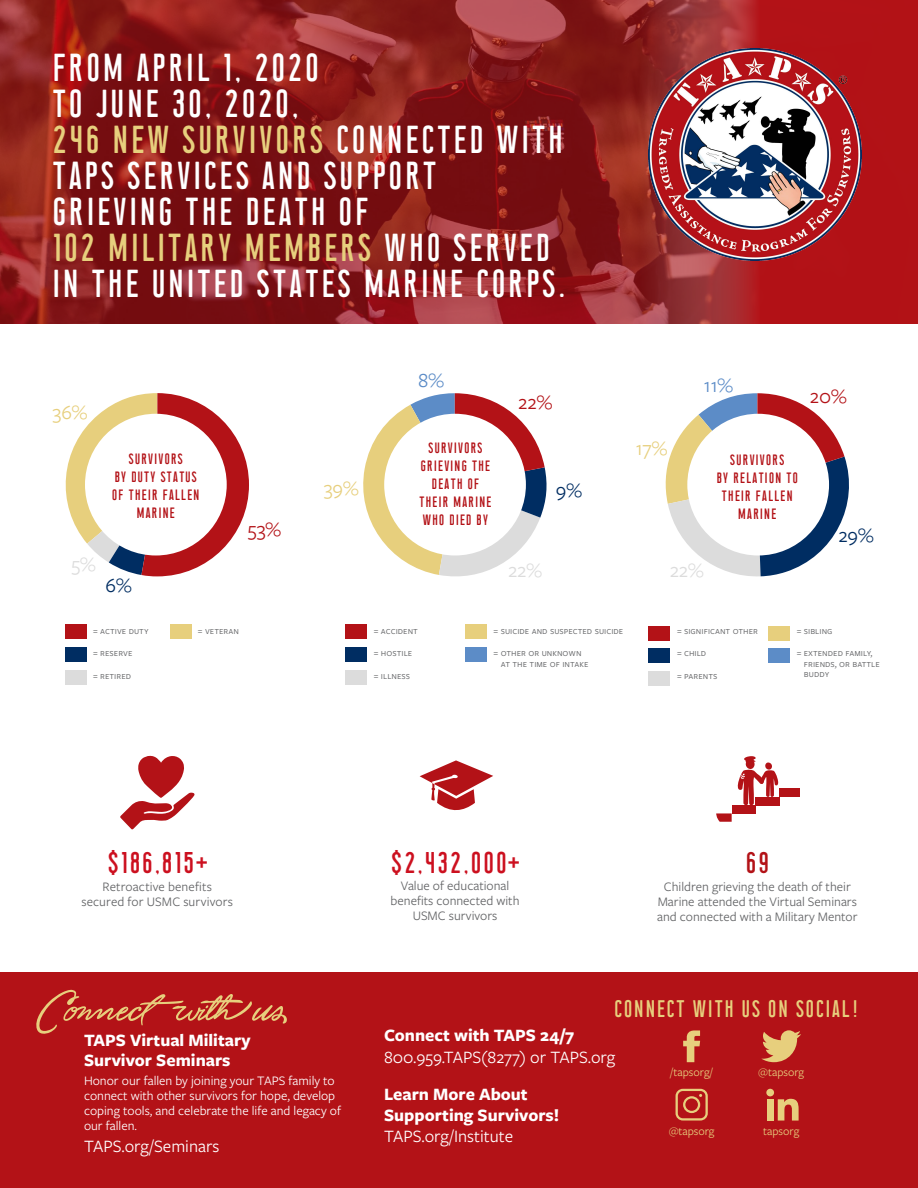
<style>
.page{position:relative;width:918px;height:1188px;background:#fff}
.page>*{position:absolute;margin:0;border:0;box-sizing:border-box;transform-origin:0 0}
.t1{font:60px "Unthrift First";color:#e7cf7d}
.t2{font:39px/36px "Union";color:#fff}
.t3{font:30px "Union";color:#cc101f}
.t4{font:30px "Union";color:#b31217}
.t5{font:24px "Union";color:#e7cf7d}
.t6{font:21px "Freight Sans Pro";color:#b31217}
.t7{font:21px "Freight Sans Pro";color:#e7cf7d}
.t8{font:21px "Freight Sans Pro";color:#dcdcdc}
.t9{font:21px "Freight Sans Pro";color:#002d62}
.t10{font:21px "Freight Sans Pro";color:#5c8cc7}
.t11{font:700 18px/19.5px "Freight Sans Pro";color:#fff}
.t12{font:18px "Freight Sans Pro";color:#fff}
.t13{font:15px/18px "Union";color:#b31217;text-align:center}
.t14{font:13.5px/15px "Freight Sans Pro";color:#636466;text-align:center}
.t15{font:13.5px/15px "Freight Sans Pro";color:#fff}
.t16{font:12px "Freight Sans Pro";color:#e7cf7d}
.t17{font:10.5px/23px "Freight Sans Pro";color:#636466}
.s1{color:#e7cf7d}
.s2{font-family:"Bebas Neue"}
</style>
<div class="page">
<svg style="left:665px;top:393px;width:184px;height:184px"></svg>
<svg style="left:363px;top:393px;width:184px;height:184px"></svg>
<svg style="left:65px;top:393px;width:184px;height:183px"></svg>
<svg style="left:0;top:0;width:918px;height:324px;background:#8e1c1d"></svg>
<div style="left:85px;top:414px;width:142px;height:141px;background:#fff;border-radius:50%"></div>
<div style="left:66px;top:624px;width:21px;height:15px;background:#b31217"></div>
<div style="left:170px;top:624px;width:22px;height:15px;background:#e7cf7d"></div>
<div style="left:66px;top:647px;width:21px;height:15px;background:#002d62"></div>
<div style="left:66px;top:670px;width:21px;height:14px;background:#dcdcdc"></div>
<div style="left:687px;top:414px;width:142px;height:141px;background:#fff;border-radius:50%"></div>
<div style="left:649px;top:626px;width:21px;height:15px;background:#b31217"></div>
<div style="left:768px;top:626px;width:22px;height:15px;background:#e7cf7d"></div>
<div style="left:649px;top:648px;width:21px;height:15px;background:#002d62"></div>
<div style="left:768px;top:648px;width:22px;height:15px;background:#5c8cc7"></div>
<div style="left:649px;top:671px;width:21px;height:15px;background:#dcdcdc"></div>
<div style="left:384px;top:414px;width:142px;height:141px;background:#fff;border-radius:50%"></div>
<div style="left:345px;top:624px;width:22px;height:15px;background:#b31217"></div>
<div style="left:465px;top:624px;width:21px;height:15px;background:#e7cf7d"></div>
<div style="left:345px;top:647px;width:22px;height:15px;background:#002d62"></div>
<div style="left:465px;top:647px;width:21px;height:15px;background:#5c8cc7"></div>
<div style="left:345px;top:670px;width:22px;height:14px;background:#dcdcdc"></div>
<div style="left:0;top:972px;width:918px;height:216px;background:#b31217"></div>
<svg style="left:761px;top:1030px;width:40px;height:32px"></svg>
<svg style="left:683px;top:1030px;width:17px;height:32px"></svg>
<svg style="left:676px;top:1089px;width:32px;height:32px"></svg>
<div style="left:767px;top:1099px;width:7px;height:22px;background:#e7cf7d"></div>
<div style="left:766px;top:1089px;width:8px;height:7px;background:#e7cf7d;border-radius:50%"></div>
<svg style="left:778px;top:1099px;width:21px;height:22px"></svg>
<div style="left:732px;top:805px;width:24px;height:8px;background:#b31217"></div>
<svg style="left:716px;top:813px;width:16px;height:9px"></svg>
<div style="left:780px;top:788px;width:20px;height:9px;background:#b31217"></div>
<svg style="left:737px;top:756px;width:43px;height:49px"></svg>
<svg style="left:420px;top:760px;width:73px;height:51px"></svg>
<svg style="left:120px;top:755px;width:75px;height:75px"></svg>
<img style="left:648px;top:48px;width:213px;height:213px">
<h2 class="t2" style="left:51px;top:51px;width:517px">FROM APRIL 1, 2O2O<br>TO JUNE 3O, 2O2O,<br><span class="s1">246 NEW SURVIVORS</span> CONNECTED WITH<br>TAPS SERVICES AND SUPPORT<br>GRIEVING THE DEATH OF<br><span class="s1">1O2 MILITARY MEMBERS</span> WHO SERVED<br>IN THE UNITED STATES MARINE CORPS.</h2>
<h3 class="t7" style="left:53px;top:398px;width:36px">36%</h3>
<h3 class="t13" style="left:112px;top:451px;width:90px">SURVIVORS<br>BY DUTY STATUS<br>OF THEIR FALLEN<br>MARINE</h3>
<h3 class="t8" style="left:72px;top:551px;width:26px">5%</h3>
<h3 class="t9" style="left:106px;top:571px;width:28px">6%</h3>
<h3 class="t6" style="left:248px;top:515px;width:35px">53%</h3>
<h3 class="t10" style="left:418px;top:366px;width:27px">8%</h3>
<h3 class="t6" style="left:518px;top:388px;width:36px">22%</h3>
<h3 class="t13" style="left:419px;top:440px;width:75px">SURVIVORS<br>GRIEVING THE<br>DEATH OF<br>THEIR MARINE<br>WHO DIED BY</h3>
<h3 class="t7" style="left:324px;top:474px;width:36px">39%</h3>
<h3 class="t9" style="left:556px;top:476px;width:28px">9%</h3>
<h3 class="t8" style="left:508px;top:556px;width:36px">22%</h3>
<h3 class="t10" style="left:704px;top:372px;width:31px">11%</h3>
<h3 class="t6" style="left:810px;top:382px;width:38px">20%</h3>
<h3 class="t7" style="left:636px;top:434px;width:33px">17%</h3>
<h3 class="t13" style="left:716px;top:452px;width:84px">SURVIVORS<br>BY RELATION TO<br>THEIR FALLEN<br>MARINE</h3>
<h3 class="t8" style="left:670px;top:556px;width:36px">22%</h3>
<h3 class="t9" style="left:838px;top:521px;width:37px">29%</h3>
<p class="t17" style="left:93px;top:619px;width:57px">= active duty</p>
<p class="t17" style="left:93px;top:664px;width:39px">= retired</p>
<p class="t17" style="left:93px;top:641px;width:41px">= reserve</p>
<p class="t17" style="left:198px;top:619px;width:42px">= veteran</p>
<p class="t17" style="left:374px;top:619px;width:46px">= accident</p>
<p class="t17" style="left:374px;top:641px;width:40px">= hostile = illness</p>
<p class="t17" style="left:494px;top:619px;width:131px;line-height:21.9px">= suicide and suspected suicide = other or unknown</p>
<p class="t17" style="left:501px;top:651px;width:89px">at the time of intake</p>
<p class="t17" style="left:804px;top:647px;width:77px;line-height:10.5px;text-indent:-7px">= extended family, friends, or battle buddy</p>
<p class="t17" style="left:677px;top:619px;width:83px">= significant other</p>
<p class="t17" style="left:797px;top:619px;width:37px">= sibling</p>
<p class="t17" style="left:677px;top:641px;width:42px">= child<br>= parents</p>
<h3 class="t3" style="left:107px;top:849px;width:102px">$186,815<span class="s2">+</span></h3>
<p class="t14" style="left:81px;top:878px;width:153px">Retroactive benefits secured for USMC survivors</p>
<h3 class="t3" style="left:390px;top:849px;width:131px">$2,432,OOO<span class="s2">+</span></h3>
<p class="t14" style="left:391px;top:878px;width:130px">Value of educational benefits connected with<br>USMC survivors</p>
<h3 class="t4" style="left:745px;top:849px;width:27px">69</h3>
<p class="t14" style="left:657px;top:878px;width:202px">Children grieving the death of their<br>Marine attended the Virtual Seminars and connected with a Military Mentor</p>
<h1 class="t1" style="left:36px;top:971px;width:254px">Connectwith us</h1>
<h3 class="t5" style="left:613px;top:998px;width:248px">CONNECT WITH US ON SOCIAL!</h3>
<h3 class="t11" style="left:384px;top:1025px;width:192px">Connect with TAPS 24/7</h3>
<h3 class="t12" style="left:384px;top:1045px;width:233px">800.959.TAPS(8277) or TAPS.org</h3>
<h3 class="t11" style="left:384px;top:1083px;width:177px;line-height:21px">Learn More About<br>Supporting Survivors!</h3>
<h3 class="t12" style="left:384px;top:1124px;width:131px">TAPS.org/Institute</h3>
<h3 class="t11" style="left:84px;top:1030px;width:168px">TAPS Virtual Military<br>Survivor Seminars</h3>
<p class="t15" style="left:84px;top:1073px;width:259px">Honor our fallen by joining your TAPS family to connect with other survivors for hope, develop coping tools, and celebrate the life and legacy of our fallen.</p>
<h3 class="t12" style="left:84px;top:1134px;width:137px">TAPS.org/Seminars</h3>
<p class="t16" style="left:671px;top:1065px;width:44px">/tapsorg/</p>
<p class="t16" style="left:758px;top:1065px;width:47px">@tapsorg</p>
<p class="t16" style="left:669px;top:1123px;width:47px">@tapsorg</p>
<p class="t16" style="left:763px;top:1123px;width:38px">tapsorg</p>
</div>
